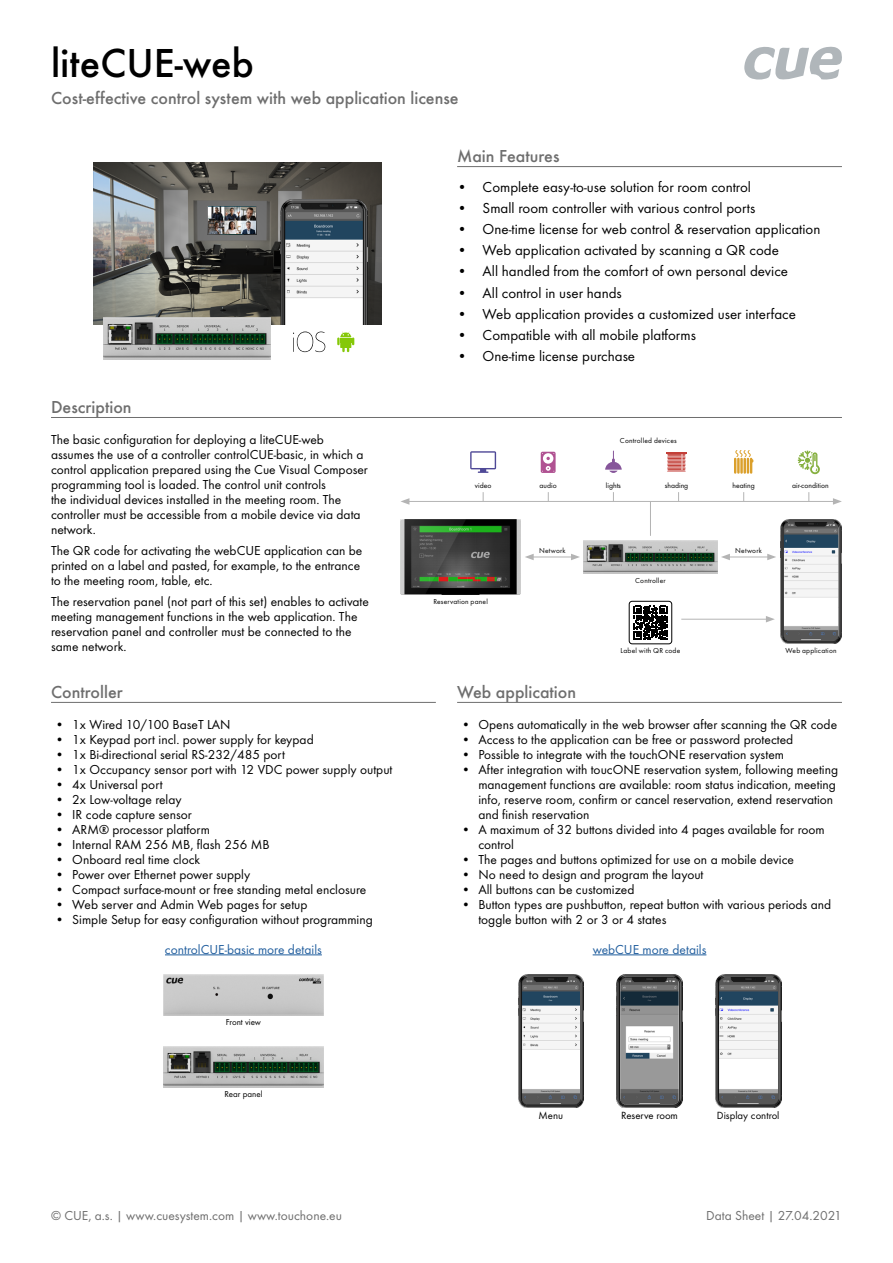
<style>
.page{position:relative;width:893px;height:1263px;background:#fff}
.page>*{position:absolute;margin:0;border:0;box-sizing:border-box;transform-origin:0 0}
.t1{font:500 42px "Futura TOT";color:#000}
.t2{font:500 18px "Futura TOT";color:#6e6e6e}
.t3{font:15px "Futura TOT";color:#000}
.t4{font:13.5px/15px "Futura TOT";color:#000}
.t5{font:13.5px "Futura TOT";color:#6e6e6e}
.t6{font:13.5px "Futura TOT";color:#215e9e}
.t7{font:10.8px "Futura TOT";color:#000}
.t8{font:9px "Futura TOT";color:#000}
.t9{font:7.65px "Futura TOT";color:#000}
.t10{font:7.5px "Futura TOT";letter-spacing:.025em;color:#000}
</style>
<div class="page">
<svg style="left:744px;top:47px;width:98px;height:33px"></svg>
<hr style="left:457px;top:166px;width:385px;height:1px;background:#6e6e6e">
<img style="left:93px;top:162px;width:288px;height:162px">
<img style="left:208px;top:206px;width:48px;height:29px">
<img style="left:209px;top:207px;width:47px;height:27px">
<img style="left:280px;top:199px;width:87px;height:125px">
<svg style="left:337px;top:332px;width:17px;height:20px"></svg>
<svg style="left:293px;top:332px;width:32px;height:20px"></svg>
<img style="left:103px;top:317px;width:167px;height:43px">
<hr style="left:51px;top:417px;width:791px;height:1px;background:#6e6e6e">
<img style="left:584px;top:540px;width:133px;height:34px">
<hr style="left:407px;top:501px;width:428px;height:1px;background:#b4b4b4">
<svg style="left:401px;top:498px;width:8px;height:7px"></svg>
<svg style="left:833px;top:498px;width:9px;height:7px"></svg>
<hr style="left:531px;top:557px;width:42px;height:1px;background:#b4b4b4">
<svg style="left:525px;top:554px;width:9px;height:6px"></svg>
<svg style="left:571px;top:554px;width:9px;height:6px"></svg>
<hr style="left:727px;top:557px;width:43px;height:1px;background:#b4b4b4">
<svg style="left:721px;top:554px;width:9px;height:6px"></svg>
<svg style="left:767px;top:554px;width:9px;height:6px"></svg>
<svg style="left:666px;top:452px;width:21px;height:19px"></svg>
<svg style="left:798px;top:451px;width:22px;height:23px"></svg>
<svg style="left:734px;top:450px;width:19px;height:22px"></svg>
<svg style="left:541px;top:452px;width:15px;height:21px"></svg>
<svg style="left:605px;top:451px;width:17px;height:22px"></svg>
<svg style="left:470px;top:451px;width:26px;height:22px"></svg>
<hr style="left:650px;top:501px;width:1px;height:35px;background:#b4b4b4">
<img style="left:400px;top:519px;width:121px;height:75px">
<svg style="left:629px;top:601px;width:43px;height:43px"></svg>
<svg style="left:634px;top:606px;width:33px;height:33px"></svg>
<div style="left:629px;top:601px;width:43px;height:43px;border:1px solid #000;border-radius:3px"></div>
<hr style="left:681px;top:619px;width:87px;height:1px;background:#b4b4b4">
<svg style="left:766px;top:616px;width:9px;height:6px"></svg>
<img style="left:780px;top:519px;width:62px;height:125px">
<hr style="left:593px;top:954px;width:113px;height:1px;background:#215e9e">
<hr style="left:457px;top:702px;width:385px;height:1px;background:#6e6e6e">
<img style="left:617px;top:975px;width:65px;height:132px">
<img style="left:518px;top:975px;width:66px;height:132px">
<img style="left:715px;top:975px;width:66px;height:132px">
<hr style="left:51px;top:702px;width:385px;height:1px;background:#6e6e6e">
<hr style="left:165px;top:954px;width:157px;height:1px;background:#215e9e">
<img style="left:164px;top:1047px;width:159px;height:41px">
<img style="left:164px;top:975px;width:159px;height:40px">
<h1 class="t1" style="left:51px;top:39px;width:204px">liteCUE-web</h1>
<h2 class="t2" style="left:51px;top:87px;width:409px">Cost-effective control system with web application license</h2>
<h2 class="t2" style="left:51px;top:396px;width:82px">Description</h2>
<p class="t4" style="left:51px;top:431px;width:318px">The basic configuration for deploying a liteCUE-web assumes the use of a controller controlCUE-basic, in which a control application prepared using the Cue Visual Composer programming tool is loaded. The control unit controls<br>the individual devices installed in the meeting room. The controller must be accessible from a mobile device via data network.</p>
<p class="t4" style="left:51px;top:542px;width:313px">The QR code for activating the webCUE application can be printed on a label and pasted, for example, to the entrance to the meeting room, table, etc.</p>
<p class="t4" style="left:51px;top:593px;width:319px">The reservation panel (not part of this set) enables to activate meeting management functions in the web application. The reservation panel and controller must be connected to the same network.</p>
<h2 class="t2" style="left:51px;top:681px;width:73px">Controller</h2>
<p class="t4" style="left:55px;top:716px;width:177px">• 1x Wired 10/100 BaseT LAN</p>
<p class="t4" style="left:55px;top:731px;width:260px">• 1x Keypad port incl. power supply for keypad</p>
<p class="t4" style="left:55px;top:746px;width:231px">• 1x Bi-directional serial RS-232/485 port</p>
<p class="t4" style="left:55px;top:761px;width:339px">• 1x Occupancy sensor port with 12 VDC power supply output</p>
<p class="t4" style="left:55px;top:776px;width:109px">• 4x Universal port</p>
<p class="t4" style="left:55px;top:791px;width:128px">• 2x Low-voltage relay</p>
<p class="t4" style="left:55px;top:806px;width:138px">• IR code capture sensor</p>
<p class="t4" style="left:55px;top:821px;width:156px">• ARM® processor platform</p>
<p class="t4" style="left:55px;top:836px;width:216px">• Internal RAM 256 MB, flash 256 MB</p>
<p class="t4" style="left:55px;top:851px;width:147px">• Onboard real time clock</p>
<p class="t4" style="left:55px;top:866px;width:196px">• Power over Ethernet power supply</p>
<p class="t4" style="left:55px;top:881px;width:313px">• Compact surface-mount or free standing metal enclosure</p>
<p class="t4" style="left:55px;top:896px;width:254px">• Web server and Admin Web pages for setup</p>
<p class="t4" style="left:55px;top:911px;width:319px">• Simple Setup for easy configuration without programming</p>
<p class="t6" style="left:165px;top:941px;width:158px">controlCUE-basic more details</p>
<p class="t8" style="left:226px;top:1017px;width:37px">Front view</p>
<p class="t8" style="left:224px;top:1089px;width:40px">Rear panel</p>
<h2 class="t2" style="left:457px;top:145px;width:104px">Main Features</h2>
<p class="t3" style="left:457px;top:178px;width:295px">• Complete easy-to-use solution for room control</p>
<p class="t3" style="left:457px;top:199px;width:300px">• Small room controller with various control ports</p>
<p class="t3" style="left:457px;top:220px;width:365px">• One-time license for web control &amp; reservation application</p>
<p class="t3" style="left:457px;top:241px;width:323px">• Web application activated by scanning a QR code</p>
<p class="t3" style="left:457px;top:262px;width:333px">• All handled from the comfort of own personal device</p>
<p class="t3" style="left:457px;top:284px;width:166px">• All control in user hands</p>
<p class="t3" style="left:457px;top:305px;width:340px">• Web application provides a customized user interface</p>
<p class="t3" style="left:457px;top:326px;width:240px">• Compatible with all mobile platforms</p>
<p class="t3" style="left:457px;top:347px;width:180px">• One-time license purchase</p>
<p class="t10" style="left:620px;top:436px;width:58px">Controlled devices</p>
<p class="t9" style="left:475px;top:480px;width:18px">video</p>
<p class="t9" style="left:540px;top:480px;width:19px">audio</p>
<p class="t9" style="left:606px;top:480px;width:17px">lights</p>
<p class="t9" style="left:665px;top:480px;width:25px">shading</p>
<p class="t9" style="left:733px;top:480px;width:24px">heating</p>
<p class="t9" style="left:792px;top:480px;width:38px">air-condition</p>
<p class="t10" style="left:539px;top:546px;width:28px">Network</p>
<p class="t10" style="left:735px;top:546px;width:28px">Network</p>
<p class="t10" style="left:433px;top:597px;width:56px">Reservation panel</p>
<h2 class="t2" style="left:457px;top:681px;width:121px">Web application</h2>
<p class="t10" style="left:635px;top:576px;width:32px">Controller</p>
<p class="t10" style="left:621px;top:646px;width:61px">Label with QR code</p>
<p class="t10" style="left:785px;top:646px;width:53px">Web application</p>
<p class="t4" style="left:461px;top:716px;width:377px">• Opens automatically in the web browser after scanning the QR code</p>
<p class="t4" style="left:461px;top:731px;width:333px">• Access to the application can be free or password protected</p>
<p class="t4" style="left:461px;top:746px;width:324px">• Possible to integrate with the touchONE reservation system</p>
<p class="t4" style="left:478px;top:761px;width:361px;text-indent:-17px">• After integration with toucONE reservation system, following meeting management functions are available: room status indication, meeting info, reserve room, confirm or cancel reservation, extend reservation and finish reservation</p>
<p class="t4" style="left:478px;top:821px;width:348px;text-indent:-17px">• A maximum of 32 buttons divided into 4 pages available for room control</p>
<p class="t4" style="left:461px;top:851px;width:334px">• The pages and buttons optimized for use on a mobile device</p>
<p class="t4" style="left:461px;top:866px;width:244px">• No need to design and program the layout</p>
<p class="t4" style="left:461px;top:881px;width:175px">• All buttons can be customized</p>
<p class="t4" style="left:478px;top:896px;width:354px;text-indent:-17px">• Button types are pushbutton, repeat button with various periods and toggle button with 2 or 3 or 4 states</p>
<p class="t6" style="left:593px;top:941px;width:115px">webCUE more details</p>
<p class="t7" style="left:539px;top:1109px;width:26px">Menu</p>
<p class="t7" style="left:621px;top:1109px;width:58px">Reserve room</p>
<p class="t7" style="left:717px;top:1109px;width:64px">Display control</p>
<p class="t5" style="left:51px;top:1207px;width:292px">© CUE, a.s. | www.cuesystem.com | www.touchone.eu</p>
<p class="t5" style="left:706px;top:1207px;width:137px">Data Sheet | 27.04.2021</p>
</div>
